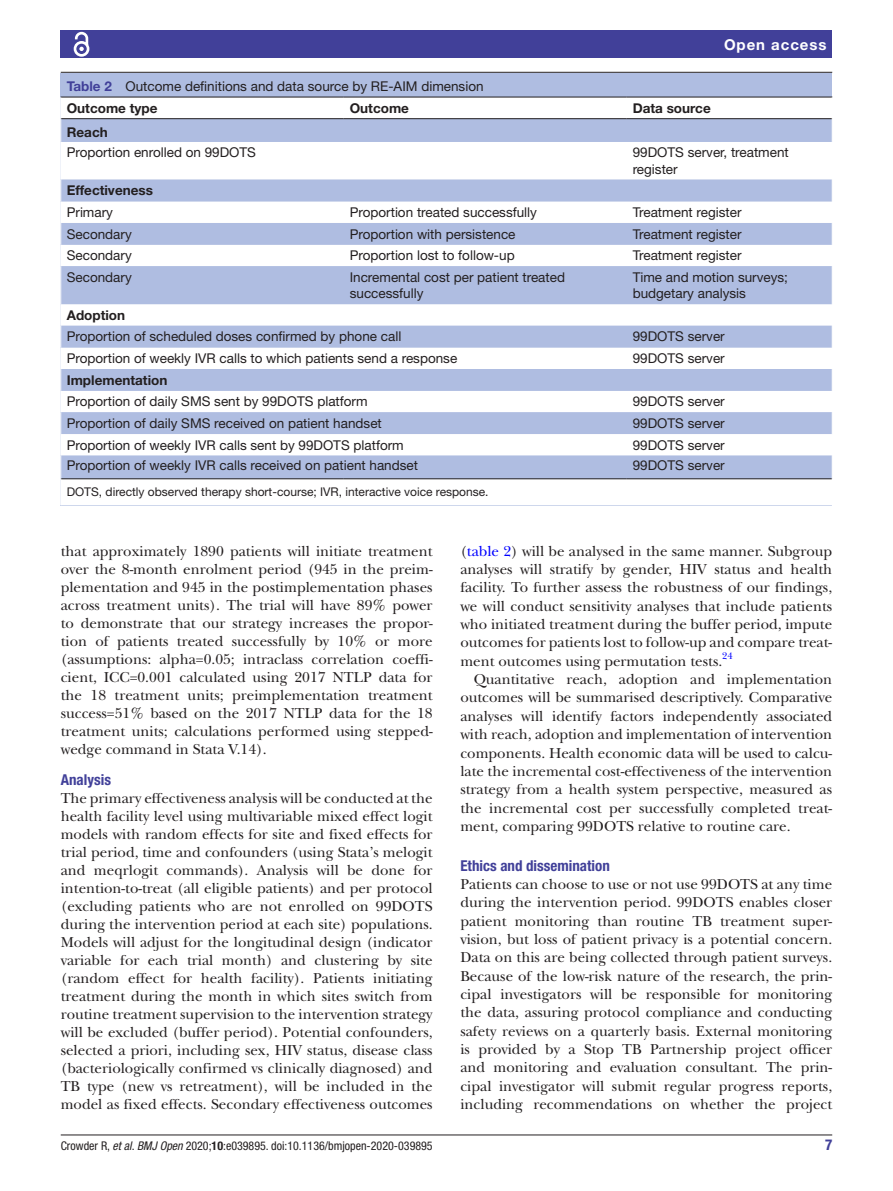
<style>
.page{position:relative;width:893px;height:1191px;background:#fff}
.page>*{position:absolute;margin:0;border:0;box-sizing:border-box;transform-origin:0 0}
.t1{font:15px/18px "New Baskerville";color:#231f20;text-align:justify}
.t2{font:700 condensed 15px "Helvetica Neue LT Std";color:#414099}
.t3{font:700 15px "Helvetica Neue LT Std";letter-spacing:.065em;color:#fff}
.t4{font:13.5px/16.2px "Helvetica Neue LT Std";color:#231f20}
.t5{font:700 13.5px "Helvetica Neue LT Std";color:#231f20}
.t6{font:12px "Helvetica Neue LT Std";color:#231f20}
.t7{font:condensed 12px "Helvetica Neue LT Std";color:#231f20}
.t8{font:9.9px "New Baskerville";color:#00f}
.s1{font-weight:700;color:#414099}
.s2{font-weight:700}
.s3{color:#00f}
.s4{font-style:italic}
</style>
<div class="page">
<hr style="left:61px;top:1134px;width:771px;height:1px;background:#231f20">
<div style="left:61px;top:31px;width:771px;height:27px;background:#414099"></div>
<svg style="left:73px;top:31px;width:17px;height:26px"></svg>
<div style="left:61px;top:73px;width:771px;height:432px;background:#afbde1"></div>
<hr style="left:61px;top:72px;width:771px;height:1px;background:#231f20">
<div style="left:61px;top:98px;width:771px;height:407px;background:#fff"></div>
<svg style="left:61px;top:119px;width:771px;height:359px"></svg>
<hr style="left:61px;top:97px;width:283px;height:1px;background:#231f20">
<hr style="left:61px;top:118px;width:283px;height:1px;background:#231f20">
<hr style="left:344px;top:97px;width:283px;height:1px;background:#231f20">
<hr style="left:344px;top:118px;width:283px;height:1px;background:#231f20">
<hr style="left:627px;top:97px;width:205px;height:1px;background:#231f20">
<hr style="left:627px;top:118px;width:205px;height:1px;background:#231f20">
<hr style="left:627px;top:478px;width:205px;height:1px;background:#231f20">
<hr style="left:61px;top:478px;width:283px;height:1px;background:#231f20">
<hr style="left:344px;top:478px;width:283px;height:1px;background:#231f20">
<svg style="left:60px;top:97px;width:1px;height:45px"></svg>
<svg style="left:60px;top:180px;width:1px;height:86px"></svg>
<svg style="left:60px;top:304px;width:1px;height:201px"></svg>
<hr style="left:67px;top:495px;width:765px;height:2px;background:#fff">
<p class="t4" style="left:67px;top:75px;width:418px;line-height:22px"><span class="s1">Table 2</span> Outcome definitions and data source by RE-AIM dimension<br><span class="s2">Outcome type</span></p>
<p class="t5" style="left:350px;top:99px;width:61px">Outcome</p>
<p class="t5" style="left:633px;top:99px;width:80px">Data source</p>
<p class="t3" style="left:724px;top:35px;width:104px">Open access</p>
<p class="t5" style="left:67px;top:124px;width:42px">Reach</p>
<p class="t4" style="left:67px;top:144px;width:191px">Proportion enrolled on 99DOTS</p>
<p class="t4" style="left:633px;top:144px;width:158px">99DOTS server, treatment register</p>
<p class="t5" style="left:67px;top:182px;width:88px">Effectiveness</p>
<p class="t4" style="left:67px;top:204px;width:48px">Primary</p>
<p class="t4" style="left:350px;top:204px;width:189px">Proportion treated successfully</p>
<p class="t4" style="left:633px;top:204px;width:110px">Treatment register</p>
<p class="t4" style="left:67px;top:225px;width:67px">Secondary</p>
<p class="t4" style="left:350px;top:225px;width:167px">Proportion with persistence</p>
<p class="t4" style="left:633px;top:225px;width:110px">Treatment register</p>
<p class="t4" style="left:67px;top:247px;width:67px">Secondary</p>
<p class="t4" style="left:350px;top:247px;width:166px">Proportion lost to follow-up</p>
<p class="t4" style="left:633px;top:247px;width:110px">Treatment register</p>
<p class="t4" style="left:67px;top:269px;width:67px">Secondary</p>
<p class="t4" style="left:350px;top:269px;width:217px">Incremental cost per patient treated successfully</p>
<p class="t4" style="left:633px;top:269px;width:157px">Time and motion surveys; budgetary analysis</p>
<p class="t5" style="left:67px;top:307px;width:60px">Adoption</p>
<p class="t4" style="left:67px;top:328px;width:336px">Proportion of scheduled doses confirmed by phone call</p>
<p class="t4" style="left:633px;top:328px;width:94px">99DOTS server</p>
<p class="t4" style="left:67px;top:350px;width:392px">Proportion of weekly IVR calls to which patients send a response</p>
<p class="t4" style="left:633px;top:350px;width:94px">99DOTS server</p>
<p class="t5" style="left:67px;top:371px;width:102px">Implementation</p>
<p class="t4" style="left:67px;top:393px;width:302px">Proportion of daily SMS sent by 99DOTS platform</p>
<p class="t4" style="left:633px;top:393px;width:94px">99DOTS server</p>
<p class="t4" style="left:67px;top:415px;width:317px">Proportion of daily SMS received on patient handset</p>
<p class="t4" style="left:633px;top:415px;width:94px">99DOTS server</p>
<p class="t4" style="left:67px;top:436px;width:339px">Proportion of weekly IVR calls sent by 99DOTS platform</p>
<p class="t4" style="left:633px;top:436px;width:94px">99DOTS server</p>
<p class="t4" style="left:67px;top:457px;width:353px">Proportion of weekly IVR calls received on patient handset</p>
<p class="t4" style="left:633px;top:457px;width:94px">99DOTS server</p>
<p class="t6" style="left:67px;top:485px;width:423px">DOTS, directly observed therapy short-course; IVR, interactive voice response.</p>
<p class="t1" style="left:61px;top:542px;width:373px">that approximately 1890 patients will initiate treatment over the 8-month enrolment period (945 in the preim&shy;plementation and 945 in the postimplementation phases across treatment units). The trial will have 89% power to demonstrate that our strategy increases the propor&shy;tion of patients treated successfully by 10% or more (assumptions: alpha=0.05; intraclass correlation coeffi&shy;cient, ICC=0.001 calculated using 2017 NTLP data for the 18 treatment units; preimplementation treatment success=51% based on the 2017 NTLP data for the 18 treatment units; calculations performed using stepped&shy;wedge command in Stata V.14).</p>
<p class="t2" style="left:61px;top:771px;width:52px">Analysis</p>
<p class="t1" style="left:61px;top:789px;width:373px">The primary effectiveness analysis will be conducted at the health facility level using multivariable mixed effect logit models with random effects for site and fixed effects for trial period, time and confounders (using Stata’s melogit and meqrlogit commands). Analysis will be done for intention-to-treat (all eligible patients) and per protocol (excluding patients who are not enrolled on 99DOTS during the intervention period at each site) populations.<br>Models will adjust for the longitudinal design (indicator variable for each trial month) and clustering by site (random effect for health facility). Patients initiating treatment during the month in which sites switch from routine treatment supervision to the intervention strategy will be excluded (buffer period). Potential confounders, selected a priori, including sex, HIV status, disease class (bacteriologically confirmed vs clinically diagnosed) and TB type (new vs retreatment), will be included in the model as fixed effects. Secondary effectiveness outcomes</p>
<p class="t1" style="left:460px;top:542px;width:373px">(<span class="s3">table 2</span>) will be analysed in the same manner. Subgroup analyses will stratify by gender, HIV status and health facility. To further assess the robustness of our findings, we will conduct sensitivity analyses that include patients who initiated treatment during the buffer period, impute outcomes for patients lost to follow-up and compare treat&shy;ment outcomes using permutation tests.</p>
<p class="t8" style="left:722px;top:650px;width:12px">24</p>
<p class="t1" style="left:460px;top:670px;width:373px;text-indent:14px">Quantitative reach, adoption and implementation outcomes will be summarised descriptively. Comparative analyses will identify factors independently associated with reach, adoption and implementation of intervention components. Health economic data will be used to calcu&shy;late the incremental cost-effectiveness of the intervention strategy from a health system perspective, measured as the incremental cost per successfully completed treat&shy;ment, comparing 99DOTS relative to routine care.</p>
<p class="t2" style="left:460px;top:856px;width:151px">Ethics and dissemination</p>
<p class="t1" style="left:460px;top:875px;width:373px">Patients can choose to use or not use 99DOTS at any time during the intervention period. 99DOTS enables closer patient monitoring than routine TB treatment super&shy;vision, but loss of patient privacy is a potential concern.<br>Data on this are being collected through patient surveys.<br>Because of the low-risk nature of the research, the prin&shy;cipal investigators will be responsible for monitoring the data, assuring protocol compliance and conducting safety reviews on a quarterly basis. External monitoring is provided by a Stop TB Partnership project officer and monitoring and evaluation consultant. The prin&shy;cipal investigator will submit regular progress reports, including recommendations on whether the project</p>
<p class="t7" style="left:61px;top:1138px;width:373px">Crowder R, <span class="s4">et al</span>. <span class="s4">BMJ Open</span> 2020;<span class="s2">10</span>:e039895. doi:10.1136/bmjopen-2020-039895</p>
<p class="t2" style="left:825px;top:1135px;width:9px">7</p>
</div>
